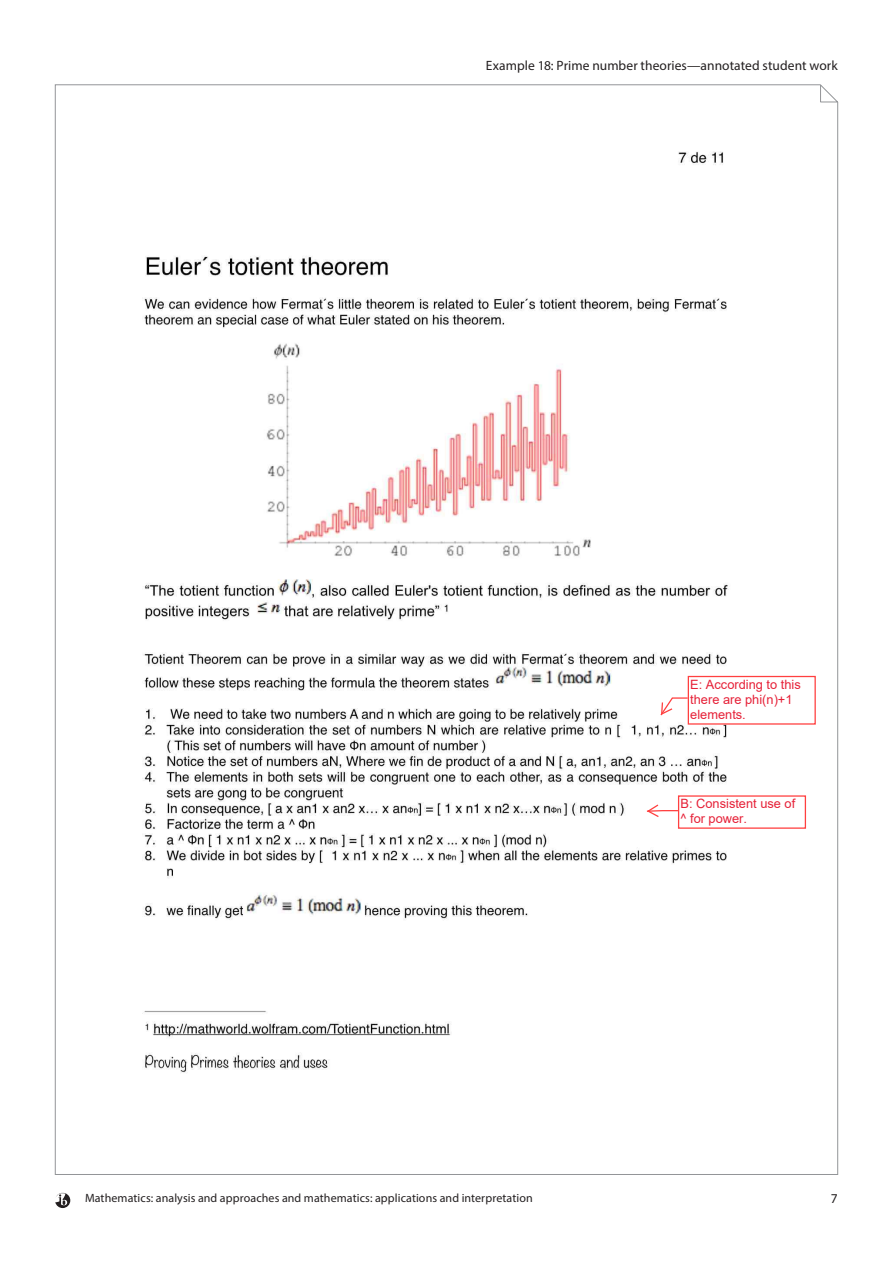
<style>
.page{position:relative;width:893px;height:1263px;background:#fff}
.page>*{position:absolute;margin:0;border:0;box-sizing:border-box;transform-origin:0 0}
.t1{font:13.5px "Myriad Pro";letter-spacing:.005em;color:#231f20}
.t2{font:12.9px/15.5px "Arial";color:#e62138}
.t3{font:12px "Myriad Pro";letter-spacing:.005em;color:#231f20}
</style>
<div class="page">
<svg style="left:817px;top:84px;width:22px;height:21px"></svg>
<svg style="left:55px;top:1192px;width:15px;height:16px"></svg>
<img style="left:142px;top:151px;width:653px;height:922px">
<svg style="left:660px;top:697px;width:28px;height:20px"></svg>
<div style="left:688px;top:676px;width:127px;height:48px;background:#fff"></div>
<div style="left:688px;top:676px;width:128px;height:49px;border:1px solid #ff4040"></div>
<svg style="left:646px;top:803px;width:32px;height:15px"></svg>
<div style="left:679px;top:796px;width:126px;height:32px;background:#fff"></div>
<div style="left:678px;top:795px;width:128px;height:34px;border:1px solid #ff4040"></div>
<p class="t1" style="left:486px;top:58px;width:353px">Example 18: Prime number theories—annotated student work</p>
<p class="t2" style="left:690px;top:676px;width:112px">E: According to this there are phi(n)+1 elements.</p>
<p class="t3" style="left:85px;top:1190px;width:449px">Mathematics: analysis and approaches and mathematics: applications and interpretation</p>
<p class="t2" style="left:680px;top:796px;width:116px">B: Consistent use of ^ for power.</p>
<p class="t1" style="left:831px;top:1190px;width:8px">7</p>
</div>
